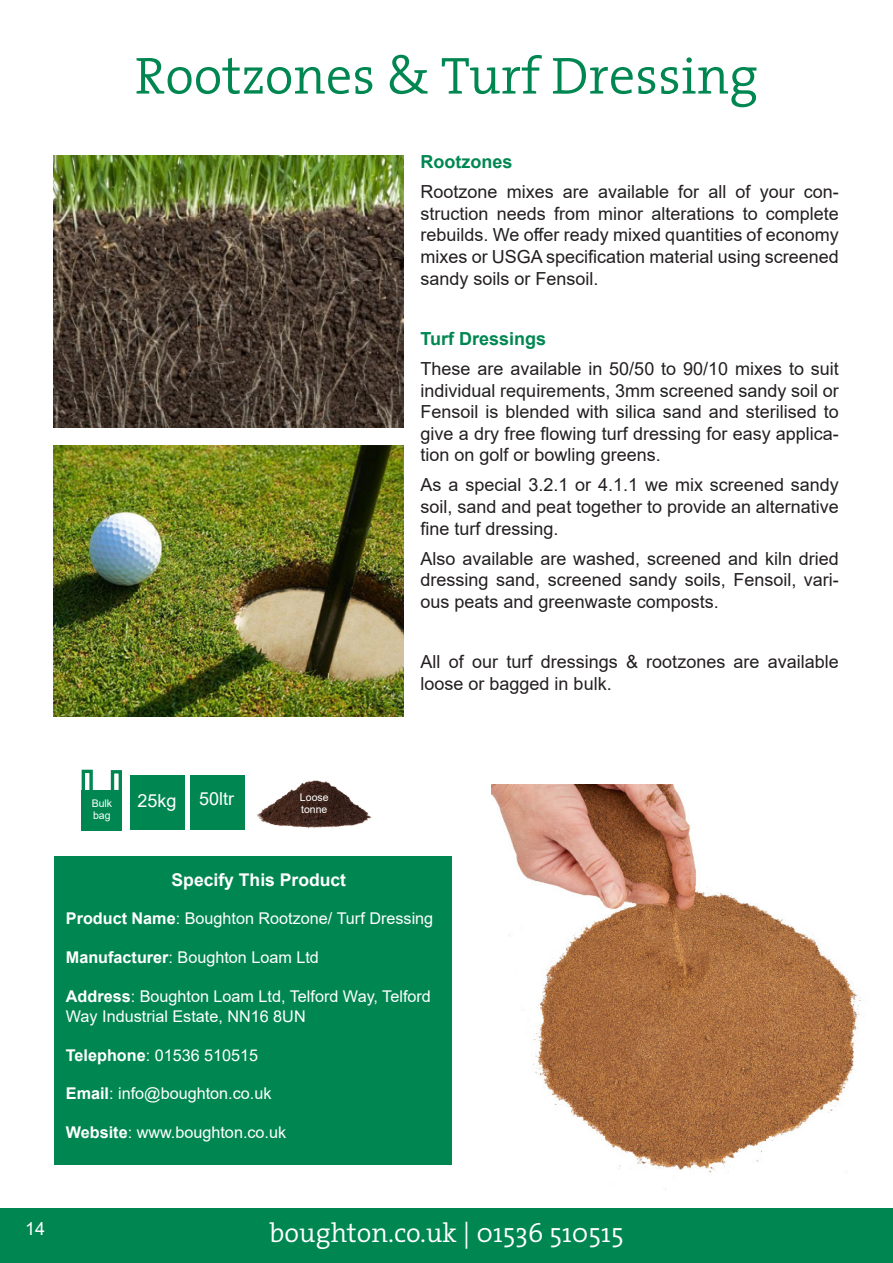
<style>
.page{position:relative;width:893px;height:1263px;background:#fff}
.page>*{position:absolute;margin:0;border:0;box-sizing:border-box;transform-origin:0 0}
.t1{font:300 52.5px "The Serif";color:#008751}
.t2{font:300 27px "The Serif";color:#fff}
.t3{font:18px/21.6px "Arial";color:#231f20;text-align:justify}
.t4{font:700 18px "Arial";color:#008751}
.t5{font:18px "Arial";color:#fff}
.t6{font:700 17.55px "Arial";color:#fff}
.t7{font:16.2px/19.5px "Arial";color:#fff}
.t8{font:10.5px/12.6px "Arial";color:#fff}
.s1{font-weight:700}
</style>
<div class="page">
<img style="left:492px;top:785px;width:401px;height:424px">
<div style="left:0;top:1209px;width:893px;height:54px;background:#008751"></div>
<img style="left:54px;top:445px;width:350px;height:271px">
<img style="left:54px;top:155px;width:350px;height:272px">
<div style="left:54px;top:856px;width:398px;height:308px;background:#008751"></div>
<div style="left:82px;top:790px;width:40px;height:40px;background:#008751"></div>
<div style="left:82px;top:770px;width:11px;height:43px;border:3px solid #008751"></div>
<div style="left:111px;top:770px;width:11px;height:44px;border:3px solid #008751"></div>
<div style="left:130px;top:776px;width:54px;height:54px;background:#008751"></div>
<div style="left:191px;top:776px;width:54px;height:54px;background:#008751"></div>
<img style="left:257px;top:780px;width:115px;height:48px">
<p class="t1" style="left:135px;top:42px;width:625px">Rootzones &amp; Turf Dressing</p>
<p class="t4" style="left:421px;top:149px;width:93px">Rootzones</p>
<p class="t3" style="left:421px;top:181px;width:420px">Rootzone mixes are available for all of your con&shy;struction needs from minor alterations to complete rebuilds. We offer ready mixed quantities of economy mixes or USGA specification material using screened sandy soils or Fensoil.</p>
<p class="t4" style="left:421px;top:326px;width:127px">Turf Dressings</p>
<p class="t3" style="left:421px;top:358px;width:420px">These are available in 50/50 to 90/10 mixes to suit individual requirements, 3mm screened sandy soil or Fensoil is blended with silica sand and sterilised to give a dry free flowing turf dressing for easy applica&shy;tion on golf or bowling greens.</p>
<p class="t3" style="left:421px;top:474px;width:420px">As a special 3.2.1 or 4.1.1 we mix screened sandy soil, sand and peat together to provide an alternative fine turf dressing.</p>
<p class="t3" style="left:421px;top:547px;width:420px">Also available are washed, screened and kiln dried dressing sand, screened sandy soils, Fensoil, vari&shy;ous peats and greenwaste composts.</p>
<p class="t3" style="left:421px;top:651px;width:420px">All of our turf dressings &amp; rootzones are available loose or bagged in bulk.</p>
<p class="t8" style="left:92px;top:797px;width:22px">Bulk</p>
<p class="t8" style="left:93px;top:809px;width:19px">bag</p>
<p class="t5" style="left:138px;top:788px;width:41px">25kg</p>
<p class="t5" style="left:199px;top:786px;width:37px">50ltr</p>
<p class="t8" style="left:300px;top:791px;width:30px">Loose tonne</p>
<p class="t6" style="left:172px;top:867px;width:176px">Specify This Product</p>
<p class="t7" style="left:66px;top:909px;width:369px"><span class="s1">Product Name</span>: Boughton Rootzone/ Turf Dressing</p>
<p class="t7" style="left:66px;top:948px;width:255px"><span class="s1">Manufacturer</span>: Boughton Loam Ltd</p>
<p class="t7" style="left:66px;top:987px;width:366px"><span class="s1">Address</span>: Boughton Loam Ltd, Telford Way, Telford<br>Way Industrial Estate, NN16 8UN</p>
<p class="t7" style="left:66px;top:1045px;width:194px"><span class="s1">Telephone</span>: 01536 510515</p>
<p class="t7" style="left:66px;top:1084px;width:207px"><span class="s1">Email</span>: info@boughton.co.uk</p>
<p class="t7" style="left:66px;top:1123px;width:222px"><span class="s1">Website</span>: www.boughton.co.uk</p>
<p class="t5" style="left:25px;top:1216px;width:22px">14</p>
<p class="t2" style="left:269px;top:1215px;width:356px">boughton.co.uk | 01536 510515</p>
</div>
